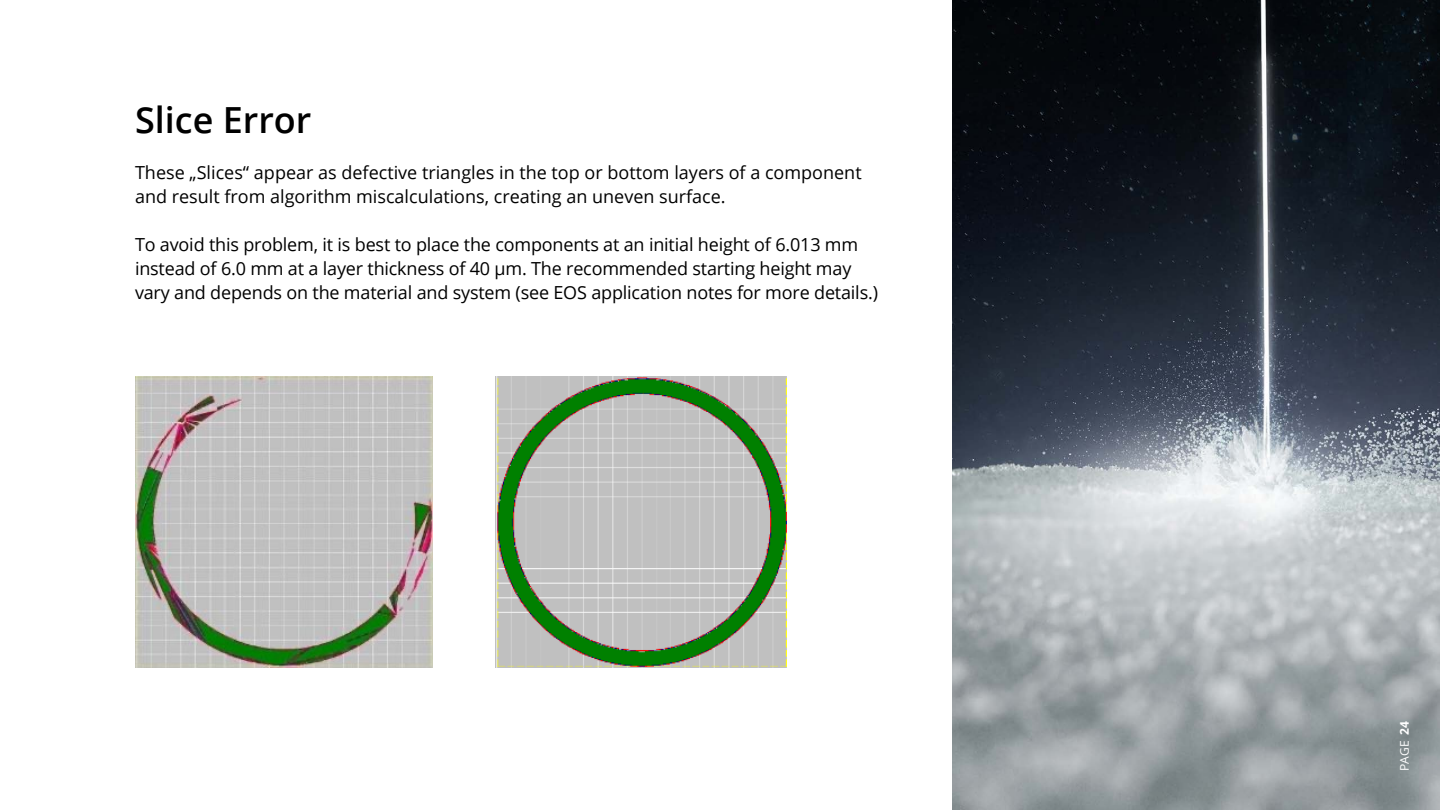
<style>
.page{position:relative;width:1440px;height:810px;background:#fff}
.page>*{position:absolute;margin:0;border:0;box-sizing:border-box;transform-origin:0 0}
.t1{font:600 36px "Open Sans";color:#000}
.t2{font:18px/24px "Open Sans";letter-spacing:-.01em;color:#000}
.t3{font:12px "Open Sans";color:#fff}
.s1{font-weight:700}
</style>
<div class="page">
<img style="left:135px;top:376px;width:298px;height:291px">
<img style="left:496px;top:376px;width:291px;height:291px">
<img style="left:952px;top:0;width:488px;height:810px">
<h1 class="t1" style="left:135px;top:95px;width:178px">Slice Error</h1>
<p class="t2" style="left:135px;top:160px;width:728px">These „Slices“ appear as defective triangles in the top or bottom layers of a component and result from algorithm miscalculations, creating an uneven surface.</p>
<p class="t2" style="left:135px;top:232px;width:745px">To avoid this problem, it is best to place the components at an initial height of 6.013 mm instead of 6.0 mm at a layer thickness of 40 µm. The recommended starting height may vary and depends on the material and system (see EOS application notes for more details.)</p>
<p class="t3" style="left:1396px;top:771px;width:52px;rotate:-90deg">PAGE <span class="s1">24</span></p>
</div>
